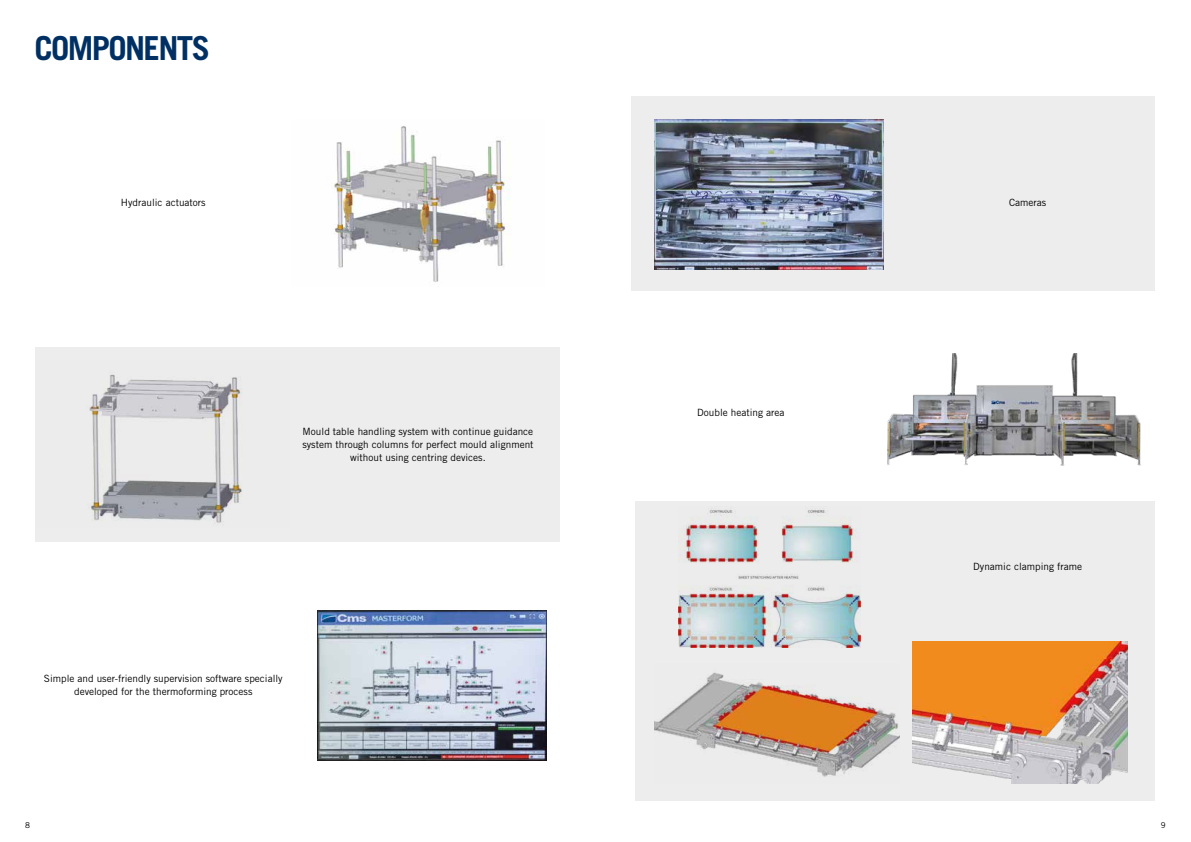
<style>
.page{position:relative;width:1191px;height:842px;background:#fff}
.page>*{position:absolute;margin:0;border:0;box-sizing:border-box;transform-origin:0 0}
.t1{font:700 33.1px "Trade Gothic LT Std";letter-spacing:-.05em;color:#003063}
.t2{font:10px/13px "Trade Gothic LT Std";color:#000;text-align:center}
.t3{font:8px "Trade Gothic LT Std";color:#000}
</style>
<div class="page">
<div style="left:631px;top:96px;width:524px;height:195px;background:#ededed"></div>
<div style="left:35px;top:347px;width:524px;height:194px;background:#ededed"></div>
<div style="left:635px;top:502px;width:520px;height:299px;background:#ededed"></div>
<img style="left:888px;top:354px;width:253px;height:112px">
<img style="left:334px;top:126px;width:176px;height:156px">
<img style="left:912px;top:642px;width:215px;height:142px">
<img style="left:654px;top:119px;width:229px;height:151px">
<img style="left:654px;top:672px;width:245px;height:105px">
<img style="left:317px;top:610px;width:230px;height:150px">
<img style="left:679px;top:509px;width:181px;height:139px">
<img style="left:89px;top:374px;width:153px;height:149px">
<h1 class="t1" style="left:35px;top:28px;width:177px">COMPONENTS</h1>
<p class="t2" style="left:121px;top:196px;width:86px">Hydraulic actuators</p>
<p class="t2" style="left:302px;top:424px;width:233px">Mould table handling system with continue guidance system through columns for perfect mould alignment without using centring devices.</p>
<p class="t2" style="left:44px;top:672px;width:240px">Simple and user-friendly supervision software specially developed for the thermoforming process</p>
<p class="t2" style="left:697px;top:406px;width:89px">Double heating area</p>
<p class="t2" style="left:1009px;top:196px;width:39px">Cameras</p>
<p class="t2" style="left:973px;top:560px;width:110px">Dynamic clamping frame</p>
<p class="t3" style="left:25px;top:820px;width:6px">8</p>
<p class="t3" style="left:1160px;top:820px;width:6px">9</p>
</div>
